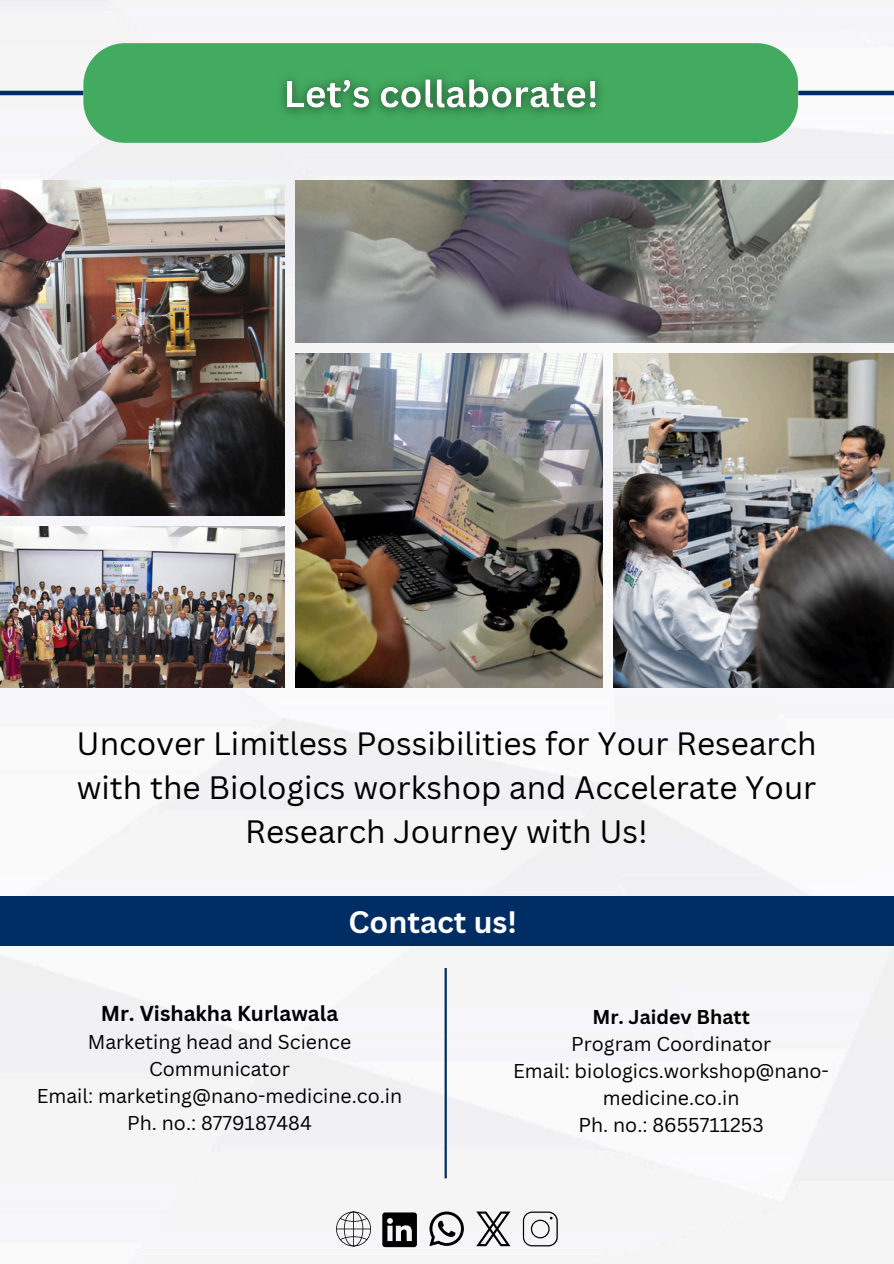
<style>
.page{position:relative;width:894px;height:1264px;background:#fff}
.page>*{position:absolute;margin:0;border:0;box-sizing:border-box;transform-origin:0 0}
.t1{font:31.5px/43.8px "Canva Sans";color:#000;text-align:center}
.t2{font:700 30.15px "Canva Sans";color:#fff}
.t3{font:700 21px "Canva Sans";color:#000}
.t4{font:19.5px/27px "Canva Sans";color:#000;text-align:center}
.t5{font:700 19.5px "Canva Sans";color:#000}
</style>
<div class="page">
<div style="left:0;top:0;width:893px;height:1248px;background:#f5f5f5"></div>
<hr style="left:0;top:91px;width:83px;height:4px;background:#002d64">
<hr style="left:798px;top:91px;width:95px;height:4px;background:#002d64">
<div style="left:83px;top:43px;width:715px;height:100px;background:#43ab60"></div>
<svg style="left:336px;top:1211px;width:35px;height:35px"></svg>
<hr style="left:336px;top:1228px;width:35px;height:1px;background:#000">
<svg style="left:522px;top:1211px;width:35px;height:35px"></svg>
<svg style="left:476px;top:1211px;width:34px;height:35px"></svg>
<svg style="left:429px;top:1211px;width:35px;height:35px"></svg>
<div style="left:0;top:896px;width:893px;height:50px;background:#002d64"></div>
<hr style="left:444px;top:967px;width:2px;height:211px;background:#002d64">
<svg style="left:382px;top:1212px;width:35px;height:35px"></svg>
<img style="left:0;top:180px;width:284px;height:335px">
<img style="left:296px;top:180px;width:597px;height:162px">
<img style="left:296px;top:353px;width:306px;height:335px">
<img style="left:613px;top:353px;width:280px;height:335px">
<img style="left:0;top:527px;width:284px;height:161px">
<img style="left:270px;top:64px;width:342px;height:62px">
<p class="t1" style="left:76px;top:721px;width:741px">Uncover Limitless Possibilities for Your Research with the Biologics workshop and Accelerate Your<br>Research Journey with Us!</p>
<p class="t2" style="left:348px;top:901px;width:170px">Contact us!</p>
<p class="t3" style="left:101px;top:998px;width:239px">Mr. Vishakha Kurlawala</p>
<p class="t4" style="left:88px;top:1027px;width:265px">Marketing head and Science<br>Communicator</p>
<p class="t4" style="left:37px;top:1081px;width:367px">Email: marketing@nano-medicine.co.in</p>
<p class="t4" style="left:127px;top:1108px;width:186px">Ph. no.: 8779187484</p>
<p class="t5" style="left:592px;top:1002px;width:159px">Mr. Jaidev Bhatt</p>
<p class="t4" style="left:571px;top:1029px;width:201px">Program Coordinator</p>
<p class="t4" style="left:513px;top:1056px;width:317px">Email: biologics.workshop@nano&shy;medicine.co.in</p>
<p class="t4" style="left:578px;top:1110px;width:187px">Ph. no.: 8655711253</p>
</div>
